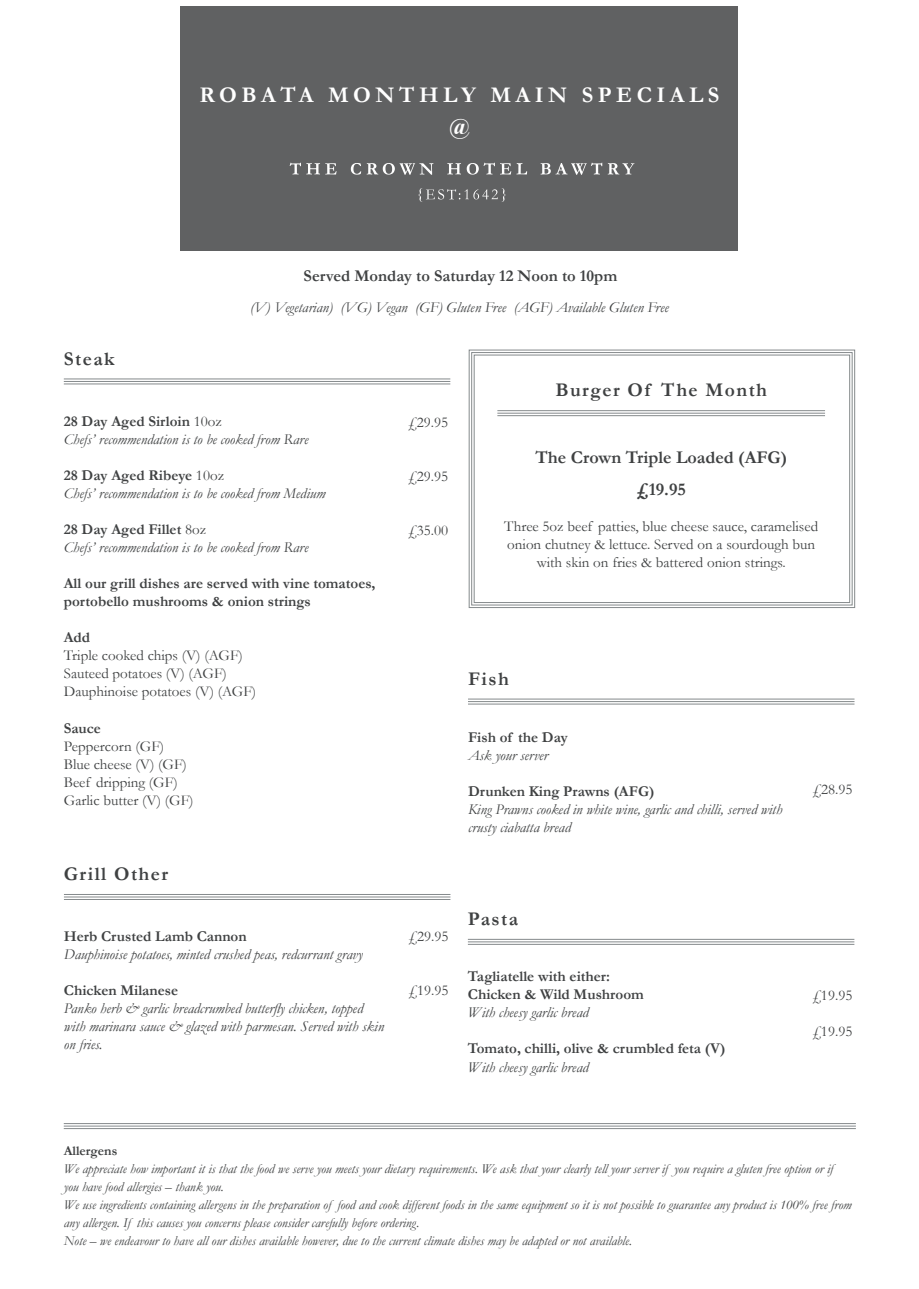
<style>
.page{position:relative;width:919px;height:1289px;background:#fff}
.page>*{position:absolute;margin:0;border:0;box-sizing:border-box;transform-origin:0 0}
.t1{font:700 22.5px "Garamond";letter-spacing:.2em;color:#fff}
.t2{font:700 19.5px "Garamond";letter-spacing:.075em;color:#3f4142}
.t3{font:700 18px "Garamond";color:#3f4142}
.t4{font:700 16.5px "Garamond";color:#3f4142}
.t5{font:italic 15px/18px "Garamond";color:#3f4142}
.t6{font:15px/18px "Garamond";color:#3f4142;text-align:center}
.t7{font:700 15px/18px "Garamond";color:#3f4142}
.t8{font:italic 13.5px/18px "Garamond";color:#3f4142}
.t9{font:700 13.5px "Garamond";color:#3f4142}
.s1{font-weight:400}
</style>
<div class="page">
<svg style="left:468px;top:349px;width:387px;height:259px"></svg>
<div style="left:471px;top:352px;width:381px;height:253px;border:1px solid #858a8c"></div>
<div style="left:473px;top:354px;width:377px;height:249px;border:1px solid #858a8c"></div>
<div style="left:180px;top:6px;width:557px;height:245px;background:#606162"></div>
<svg style="left:289px;top:163px;width:47px;height:11px"></svg>
<svg style="left:351px;top:163px;width:82px;height:12px"></svg>
<svg style="left:447px;top:163px;width:80px;height:12px"></svg>
<svg style="left:540px;top:163px;width:94px;height:12px"></svg>
<svg style="left:418px;top:188px;width:88px;height:14px"></svg>
<hr style="left:64px;top:378px;width:386px;height:1px;background:#858a8c">
<hr style="left:64px;top:381px;width:386px;height:1px;background:#858a8c">
<hr style="left:64px;top:383px;width:386px;height:1px;background:#858a8c">
<hr style="left:64px;top:894px;width:386px;height:1px;background:#858a8c">
<hr style="left:64px;top:896px;width:386px;height:1px;background:#858a8c">
<hr style="left:64px;top:899px;width:386px;height:1px;background:#858a8c">
<hr style="left:468px;top:698px;width:386px;height:1px;background:#858a8c">
<hr style="left:468px;top:701px;width:386px;height:1px;background:#858a8c">
<hr style="left:468px;top:703px;width:386px;height:1px;background:#858a8c">
<hr style="left:468px;top:938px;width:386px;height:1px;background:#858a8c">
<hr style="left:468px;top:941px;width:386px;height:1px;background:#858a8c">
<hr style="left:468px;top:943px;width:386px;height:1px;background:#858a8c">
<hr style="left:497px;top:410px;width:328px;height:1px;background:#858a8c">
<hr style="left:497px;top:412px;width:328px;height:1px;background:#858a8c">
<hr style="left:497px;top:415px;width:328px;height:1px;background:#858a8c">
<hr style="left:64px;top:1123px;width:791px;height:1px;background:#858a8c">
<hr style="left:64px;top:1125px;width:791px;height:1px;background:#858a8c">
<hr style="left:64px;top:1128px;width:791px;height:1px;background:#858a8c">
<p class="t1" style="left:199px;top:80px;width:521px">ROBATA MONTHLY MAIN SPECIALS</p>
<p class="t1" style="left:449px;top:111px;width:22px">@</p>
<p class="t4" style="left:303px;top:265px;width:315px">Served Monday to Saturday 12 Noon to 10pm</p>
<p class="t2" style="left:64px;top:346px;width:52px">Steak</p>
<p class="t5" style="left:250px;top:297px;width:420px">(V) Vegetarian) (VG) Vegan (GF) Gluten Free (AGF) Available Gluten Free</p>
<p class="t2" style="left:555px;top:377px;width:213px">Burger Of The Month</p>
<p class="t7" style="left:64px;top:412px;width:160px">28 Day Aged Sirloin <span class="s1">10oz</span></p>
<p class="t5" style="left:64px;top:430px;width:246px">Chefs’ recommendation is to be cooked from Rare</p>
<p class="t7" style="left:64px;top:466px;width:162px">28 Day Aged Ribeye <span class="s1">10oz</span></p>
<p class="t5" style="left:64px;top:484px;width:263px">Chefs’ recommendation is to be cooked from Medium</p>
<p class="t7" style="left:64px;top:520px;width:144px">28 Day Aged Fillet <span class="s1">8oz</span></p>
<p class="t5" style="left:64px;top:538px;width:246px">Chefs’ recommendation is to be cooked from Rare</p>
<p class="t7" style="left:64px;top:574px;width:313px">All our grill dishes are served with vine tomatoes, portobello mushrooms &amp; onion strings</p>
<p class="t7" style="left:64px;top:628px;width:28px">Add</p>
<p class="t6" style="left:64px;top:646px;width:180px">Triple cooked chips (V) (AGF)</p>
<p class="t6" style="left:64px;top:664px;width:165px">Sauteed potatoes (V) (AGF)</p>
<p class="t6" style="left:64px;top:682px;width:194px">Dauphinoise potatoes (V) (AGF)</p>
<p class="t7" style="left:64px;top:718px;width:39px">Sauce</p>
<p class="t6" style="left:64px;top:736px;width:102px">Peppercorn (GF)</p>
<p class="t6" style="left:64px;top:754px;width:125px">Blue cheese (V) (GF)</p>
<p class="t6" style="left:64px;top:772px;width:115px">Beef dripping (GF)</p>
<p class="t6" style="left:64px;top:790px;width:131px">Garlic butter (V) (GF)</p>
<p class="t2" style="left:64px;top:860px;width:106px">Grill Other</p>
<p class="t7" style="left:64px;top:927px;width:184px">Herb Crusted Lamb Cannon</p>
<p class="t5" style="left:64px;top:944px;width:300px">Dauphinoise potatoes, minted crushed peas, redcurrant gravy</p>
<p class="t7" style="left:64px;top:981px;width:116px">Chicken Milanese</p>
<p class="t5" style="left:64px;top:998px;width:321px">Panko herb &amp; garlic breadcrumbed butterfly chicken, topped with marinara sauce &amp; glazed with parmesan. Served with skin on fries.</p>
<p class="t6" style="left:408px;top:413px;width:42px">£29.95</p>
<p class="t6" style="left:408px;top:467px;width:42px">£29.95</p>
<p class="t6" style="left:408px;top:521px;width:42px">£35.00</p>
<p class="t3" style="left:535px;top:445px;width:253px">The Crown Triple Loaded (AFG)</p>
<p class="t3" style="left:636px;top:477px;width:51px">£19.95</p>
<p class="t6" style="left:504px;top:516px;width:315px">Three 5oz beef patties, blue cheese sauce, caramelised onion chutney &amp; lettuce. Served on a sourdough bun with skin on fries &amp; battered onion strings.</p>
<p class="t2" style="left:468px;top:665px;width:42px">Fish</p>
<p class="t7" style="left:468px;top:728px;width:101px">Fish of the Day</p>
<p class="t5" style="left:468px;top:746px;width:82px">Ask your server</p>
<p class="t7" style="left:468px;top:782px;width:188px">Drunken King Prawns (AFG)</p>
<p class="t5" style="left:468px;top:800px;width:316px">King Prawns cooked in white wine, garlic and chilli, served with crusty ciabatta bread</p>
<p class="t6" style="left:812px;top:779px;width:42px">£28.95</p>
<p class="t6" style="left:408px;top:927px;width:42px">£29.95</p>
<p class="t6" style="left:408px;top:981px;width:42px">£19.95</p>
<p class="t2" style="left:468px;top:905px;width:52px">Pasta</p>
<p class="t7" style="left:468px;top:967px;width:144px">Tagliatelle with either:</p>
<p class="t7" style="left:468px;top:985px;width:177px">Chicken &amp; Wild Mushroom</p>
<p class="t5" style="left:468px;top:1003px;width:122px">With cheesy garlic bread</p>
<p class="t7" style="left:468px;top:1039px;width:259px">Tomato, chilli, olive &amp; crumbled feta (V)</p>
<p class="t5" style="left:468px;top:1057px;width:122px">With cheesy garlic bread</p>
<p class="t6" style="left:812px;top:985px;width:42px">£19.95</p>
<p class="t6" style="left:812px;top:1021px;width:42px">£19.95</p>
<p class="t9" style="left:64px;top:1141px;width:55px">Allergens</p>
<p class="t8" style="left:64px;top:1159px;width:770px">We appreciate how important it is that the food we serve you meets your dietary requirements. We ask that your clearly tell your server if you require a gluten free option or if you have food allergies – thank you.</p>
<p class="t8" style="left:64px;top:1195px;width:789px">We use ingredients containing allergens in the preparation of food and cook different foods in the same equipment so it is not possible to guarantee any product is 100% free from any allergen. If this causes you concerns please consider carefully before ordering.</p>
<p class="t8" style="left:64px;top:1231px;width:569px">Note – we endeavour to have all our dishes available however, due to the current climate dishes may be adapted or not available.</p>
</div>
